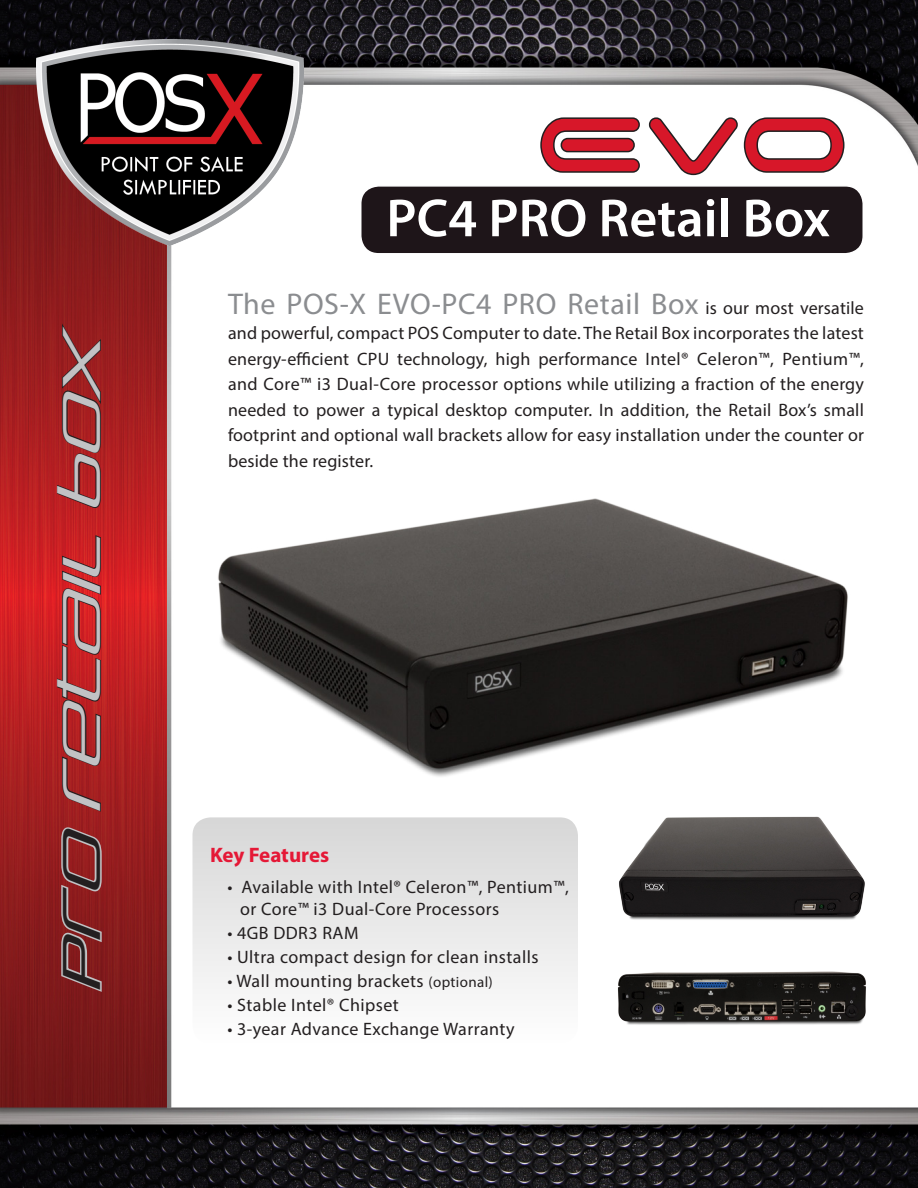
<style>
.page{position:relative;width:918px;height:1188px;background:#fff}
.page>*{position:absolute;margin:0;border:0;box-sizing:border-box;transform-origin:0 0}
.t1{font:120px "Space Age";color:#d71729}
.t2{font:74.25px "Stasmic";color:#c1c2c4;scale:.6 1}
.t3{font:600 54px "Myriad Pro";color:#fff}
.t4{font:30px "Myriad Pro";letter-spacing:.02em;color:#8b8d90}
.t5{font:700 21px "Myriad Pro";letter-spacing:-.005em;color:#e51836}
.t6{font:18px/25.5px "Myriad Pro";letter-spacing:.025em;color:#231f20;text-align:justify}
.s1{color:#231f20}
.s2{font-size:18px;color:#231f20}
.s3{font-size:15px}
</style>
<div class="page">
<img style="left:0;top:0;width:918px;height:1188px">
<div style="left:361px;top:186px;width:502px;height:68px;background:#1e1519;border-radius:18px"></div>
<div style="left:360px;top:185px;width:504px;height:70px;border:2px solid #fff;border-radius:18px"></div>
<img style="left:36px;top:40px;width:268px;height:205px">
<div style="left:192px;top:817px;width:386px;height:226px;background:linear-gradient(to bottom,#d6d6d6,#fefefe);border-radius:18px"></div>
<svg style="left:60px;top:827px;width:44px;height:167px;background:#9a4a4c"></svg>
<svg style="left:56px;top:534px;width:46px;height:279px;background:#a62022"></svg>
<svg style="left:56px;top:321px;width:46px;height:188px;background:#921e20"></svg>
<svg style="left:539px;top:115px;width:307px;height:62px"></svg>
<img style="left:192px;top:479px;width:675px;height:308px">
<img style="left:609px;top:970px;width:266px;height:85px">
<img style="left:613px;top:754px;width:259px;height:177px">
<p class="t2" style="left:50px;top:992px;width:1111px;rotate:-90deg"><span class="s1">PRO</span> RETAIL BOX</p>
<p class="t1" style="left:536px;top:90px;width:315px">Evo</p>
<p class="t3" style="left:386px;top:184px;width:445px">PC4 PRO Retail Box</p>
<p class="t4" style="left:228px;top:285px;width:638px">The POS-X EVO-PC4 PRO Retail Box <span class="s2">is our most versatile</span></p>
<p class="t6" style="left:228px;top:320px;width:638px">and powerful, compact POS Computer to date. The Retail Box incorporates the latest energy-efficient CPU technology, high performance Intel® Celeron™, Pentium™, and Core™ i3 Dual-Core processor options while utilizing a fraction of the energy needed to power a typical desktop computer. In addition, the Retail Box’s small footprint and optional wall brackets allow for easy installation under the counter or beside the register.</p>
<p class="t5" style="left:210px;top:841px;width:121px">Key Features</p>
<p class="t6" style="left:227px;top:874px;width:343px">• Available with Intel® Celeron™, Pentium™,</p>
<p class="t6" style="left:240px;top:896px;width:260px">or Core™ i3 Dual-Core Processors</p>
<p class="t6" style="left:227px;top:920px;width:133px">• 4GB DDR3 RAM</p>
<p class="t6" style="left:227px;top:944px;width:313px">• Ultra compact design for clean installs</p>
<p class="t6" style="left:227px;top:968px;width:267px">• Wall mounting brackets <span class="s3">(optional)</span></p>
<p class="t6" style="left:227px;top:992px;width:173px">• Stable Intel® Chipset</p>
<p class="t6" style="left:227px;top:1016px;width:289px">• 3-year Advance Exchange Warranty</p>
</div>
